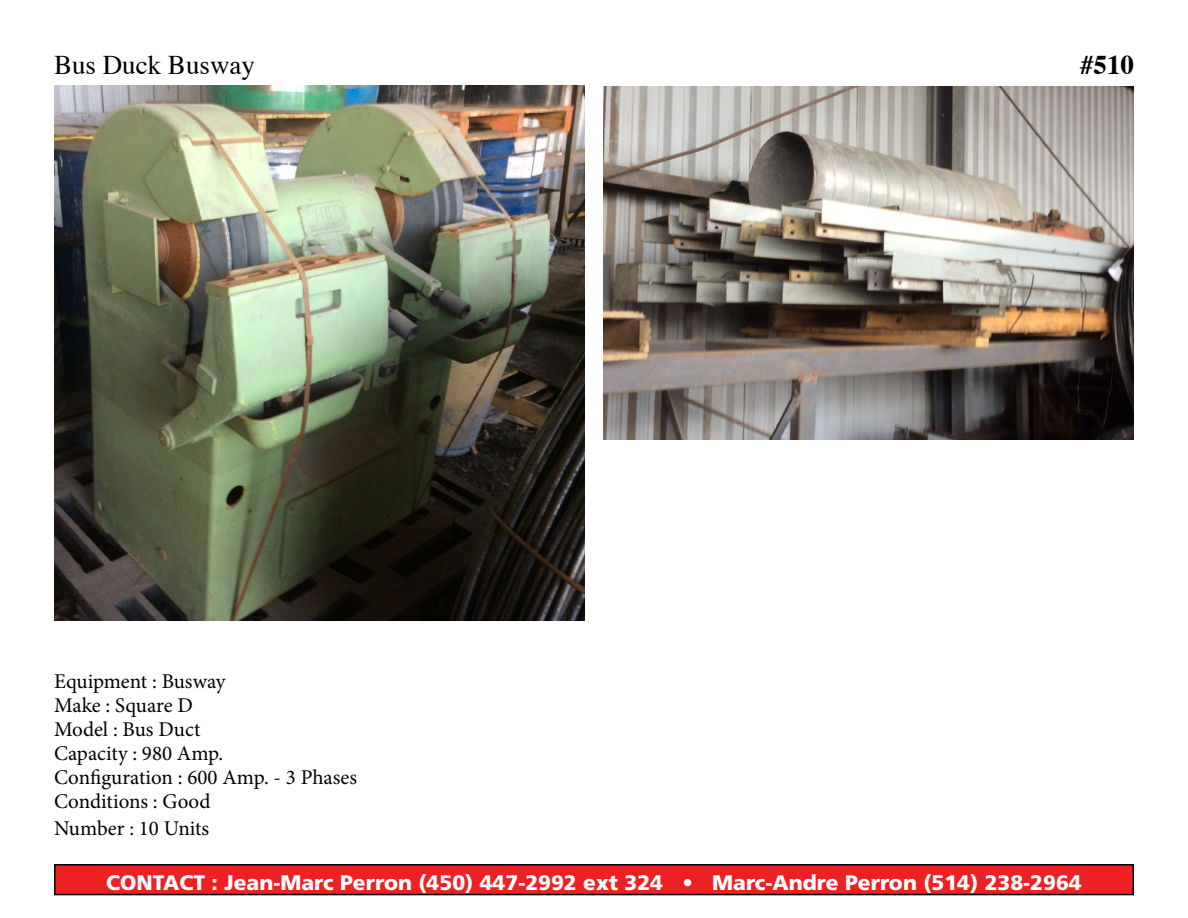
<style>
.page{position:relative;width:1188px;height:918px;background:#fff}
.page>*{position:absolute;margin:0;border:0;box-sizing:border-box;transform-origin:0 0}
.t1{font:27px "Times";color:#000}
.t2{font:700 27px "Times";color:#000}
.t3{font:21px/24px "Minion Pro";color:#000}
.t4{font:900 21px "Frutiger";color:#fff}
</style>
<div class="page">
<div style="left:55px;top:865px;width:1078px;height:30px;background:#ed2124"></div>
<div style="left:54px;top:864px;width:1080px;height:31px;border:2px solid #000"></div>
<img style="left:54px;top:85px;width:530px;height:535px">
<img style="left:604px;top:86px;width:530px;height:354px">
<p class="t1" style="left:54px;top:40px;width:202px">Bus Duck Busway</p>
<p class="t2" style="left:1080px;top:39px;width:55px">#510</p>
<p class="t3" style="left:54px;top:670px;width:305px">Equipment : Busway<br>Make : Square D<br>Model : Bus Duct<br>Capacity : 980 Amp.<br>Configuration : 600 Amp. - 3 Phases<br>Conditions : Good</p>
<p class="t3" style="left:54px;top:817px;width:157px">Number : 10 Units</p>
<p class="t4" style="left:106px;top:870px;width:977px">CONTACT : Jean-Marc Perron (450) 447-2992 ext 324 • Marc-Andre Perron (514) 238-2964</p>
</div>
